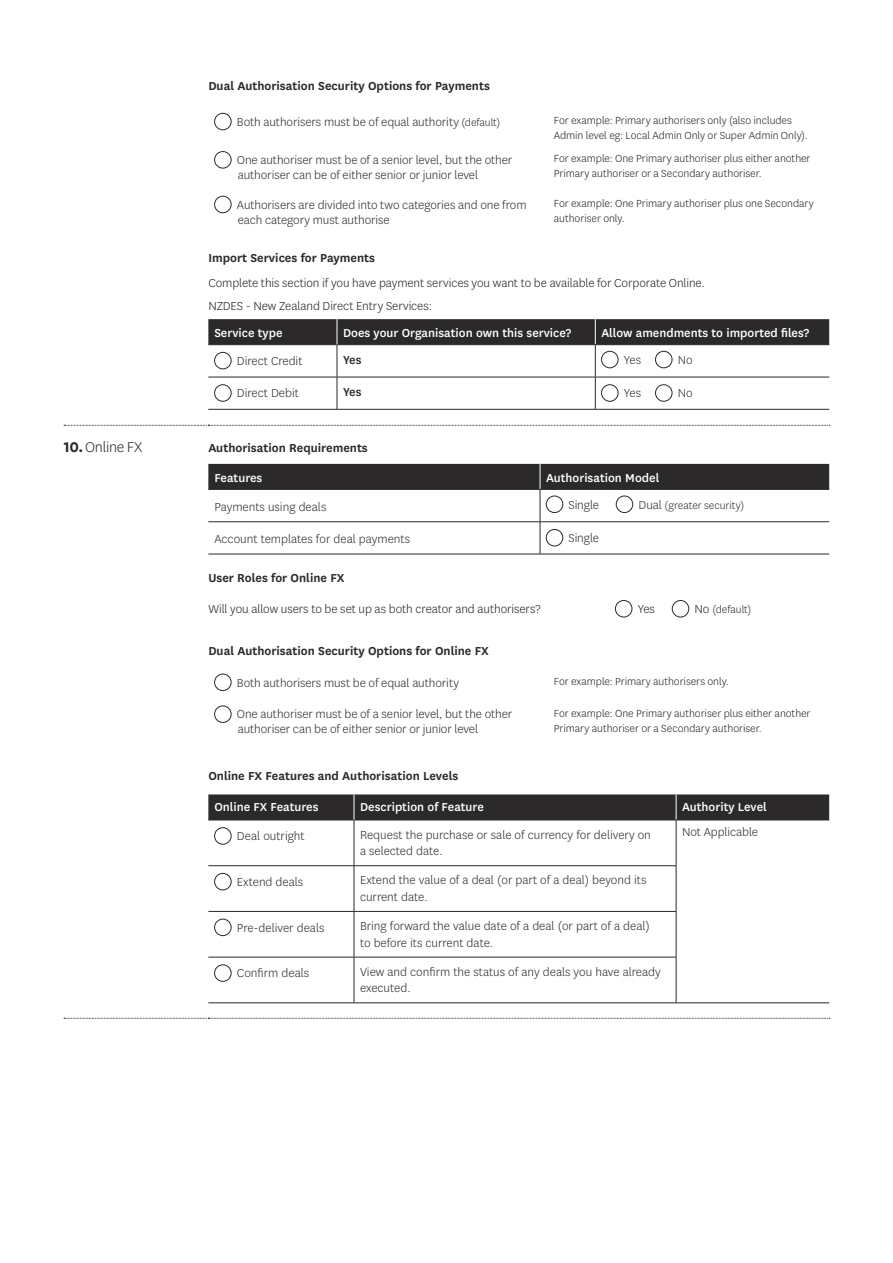
<style>
.page{position:relative;width:893px;height:1263px;background:#fff}
.page>*{position:absolute;margin:0;border:0;box-sizing:border-box;transform-origin:0 0}
.t1{font:300 16.5px "National LF";letter-spacing:-.015em;color:#2b292a}
.t2{font:300 13.5px/16.5px "National LF";letter-spacing:-.005em;color:#2b292a}
.t3{font:600 13.5px "National LF";color:#2b292a}
.t4{font:300 13.5px/23px "National LF";letter-spacing:-.005em;color:#231f20}
.t5{font:500 13.5px "National LF";color:#fff}
.t6{font:500 13.5px "National LF";letter-spacing:-.025em;color:#2b292a}
.t7{font:300 12px/15px "National LF";letter-spacing:-.005em;color:#231f20}
.t8{font:300 12px "National LF";color:#2b292a}
.s1{font-size:12px}
.s2{font-weight:700}
.s3{font-size:13.5px}
.s4{font-size:13.5px;color:#231f20}
</style>
<div class="page">
<svg style="left:64px;top:425px;width:766px;height:1px"></svg>
<svg style="left:64px;top:1018px;width:766px;height:1px"></svg>
<div style="left:214px;top:113px;width:17px;height:17px;border:1px solid #2b292a;border-radius:50%"></div>
<div style="left:214px;top:151px;width:17px;height:17px;border:1px solid #2b292a;border-radius:50%"></div>
<div style="left:214px;top:196px;width:17px;height:17px;border:1px solid #2b292a;border-radius:50%"></div>
<hr style="left:595px;top:345px;width:1px;height:32px;background:#2b292a">
<hr style="left:208px;top:377px;width:129px;height:1px;background:#2b292a">
<hr style="left:337px;top:377px;width:258px;height:1px;background:#2b292a">
<hr style="left:595px;top:377px;width:234px;height:1px;background:#2b292a">
<hr style="left:595px;top:377px;width:1px;height:32px;background:#2b292a">
<hr style="left:208px;top:409px;width:129px;height:1px;background:#2b292a">
<hr style="left:337px;top:409px;width:258px;height:1px;background:#2b292a">
<hr style="left:595px;top:409px;width:234px;height:1px;background:#2b292a">
<hr style="left:337px;top:345px;width:1px;height:32px;background:#2b292a">
<hr style="left:337px;top:377px;width:1px;height:32px;background:#2b292a">
<svg style="left:208px;top:319px;width:621px;height:26px;background:#2d2b2c"></svg>
<div style="left:214px;top:352px;width:17px;height:17px;border:1px solid #2b292a;border-radius:50%"></div>
<div style="left:601px;top:351px;width:17px;height:17px;border:1px solid #2b292a;border-radius:50%"></div>
<div style="left:655px;top:351px;width:17px;height:17px;border:1px solid #2b292a;border-radius:50%"></div>
<div style="left:214px;top:384px;width:17px;height:17px;border:1px solid #2b292a;border-radius:50%"></div>
<div style="left:601px;top:384px;width:17px;height:17px;border:1px solid #2b292a;border-radius:50%"></div>
<div style="left:655px;top:384px;width:17px;height:17px;border:1px solid #2b292a;border-radius:50%"></div>
<div style="left:208px;top:464px;width:621px;height:25px;background:#2b292a"></div>
<hr style="left:208px;top:489px;width:332px;height:1px;background:#2b292a">
<hr style="left:540px;top:489px;width:289px;height:1px;background:#2b292a">
<hr style="left:540px;top:490px;width:1px;height:31px;background:#2b292a">
<hr style="left:208px;top:521px;width:332px;height:1px;background:#2b292a">
<hr style="left:540px;top:521px;width:289px;height:1px;background:#2b292a">
<hr style="left:540px;top:522px;width:1px;height:32px;background:#2b292a">
<hr style="left:208px;top:554px;width:332px;height:1px;background:#2b292a">
<hr style="left:540px;top:554px;width:289px;height:1px;background:#2b292a">
<div style="left:546px;top:496px;width:17px;height:17px;border:1px solid #2b292a;border-radius:50%"></div>
<div style="left:616px;top:496px;width:17px;height:17px;border:1px solid #2b292a;border-radius:50%"></div>
<div style="left:546px;top:529px;width:17px;height:17px;border:1px solid #2b292a;border-radius:50%"></div>
<div style="left:615px;top:600px;width:17px;height:17px;border:1px solid #2b292a;border-radius:50%"></div>
<div style="left:672px;top:600px;width:17px;height:17px;border:1px solid #2b292a;border-radius:50%"></div>
<div style="left:214px;top:674px;width:17px;height:17px;border:1px solid #2b292a;border-radius:50%"></div>
<div style="left:214px;top:706px;width:17px;height:17px;border:1px solid #2b292a;border-radius:50%"></div>
<hr style="left:208px;top:820px;width:146px;height:1px;background:#2b292a">
<hr style="left:354px;top:820px;width:322px;height:1px;background:#2b292a">
<hr style="left:676px;top:820px;width:153px;height:1px;background:#2b292a">
<hr style="left:676px;top:820px;width:1px;height:45px;background:#2b292a">
<hr style="left:208px;top:865px;width:146px;height:1px;background:#2b292a">
<hr style="left:354px;top:865px;width:322px;height:1px;background:#2b292a">
<hr style="left:676px;top:866px;width:1px;height:45px;background:#2b292a">
<hr style="left:208px;top:911px;width:146px;height:1px;background:#2b292a">
<hr style="left:354px;top:911px;width:322px;height:1px;background:#2b292a">
<hr style="left:676px;top:912px;width:1px;height:45px;background:#2b292a">
<hr style="left:208px;top:957px;width:146px;height:1px;background:#2b292a">
<hr style="left:354px;top:957px;width:322px;height:1px;background:#2b292a">
<hr style="left:676px;top:957px;width:1px;height:45px;background:#2b292a">
<hr style="left:208px;top:1002px;width:146px;height:1px;background:#2b292a">
<hr style="left:354px;top:1002px;width:322px;height:1px;background:#2b292a">
<hr style="left:676px;top:1002px;width:153px;height:1px;background:#2b292a">
<hr style="left:354px;top:820px;width:1px;height:45px;background:#2b292a">
<hr style="left:354px;top:866px;width:1px;height:45px;background:#2b292a">
<hr style="left:354px;top:912px;width:1px;height:45px;background:#2b292a">
<hr style="left:354px;top:957px;width:1px;height:45px;background:#2b292a">
<div style="left:208px;top:794px;width:621px;height:26px;background:#2b292a"></div>
<div style="left:214px;top:827px;width:17px;height:17px;border:1px solid #2b292a;border-radius:50%"></div>
<div style="left:214px;top:873px;width:17px;height:17px;border:1px solid #2b292a;border-radius:50%"></div>
<div style="left:214px;top:919px;width:17px;height:17px;border:1px solid #2b292a;border-radius:50%"></div>
<div style="left:214px;top:964px;width:17px;height:17px;border:1px solid #2b292a;border-radius:50%"></div>
<p class="t3" style="left:208px;top:77px;width:283px">Dual Authorisation Security Options for Payments</p>
<p class="t2" style="left:237px;top:113px;width:265px">Both authorisers must be of equal authority <span class="s1">(default)</span></p>
<p class="t7" style="left:554px;top:113px;width:255px">For example: Primary authorisers only (also includes<br>Admin level eg: Local Admin Only or Super Admin Only).</p>
<p class="t2" style="left:237px;top:152px;width:277px;line-height:15px">One authoriser must be of a senior level, but the other authoriser can be of either senior or junior level</p>
<p class="t7" style="left:554px;top:151px;width:258px">For example: One Primary authoriser plus either another<br>Primary authoriser or a Secondary authoriser.</p>
<p class="t2" style="left:237px;top:197px;width:291px;line-height:15px">Authorisers are divided into two categories and one from each category must authorise</p>
<p class="t7" style="left:554px;top:196px;width:261px">For example: One Primary authoriser plus one Secondary authoriser only.</p>
<p class="t3" style="left:208px;top:249px;width:168px">Import Services for Payments</p>
<p class="t4" style="left:208px;top:271px;width:498px">Complete this section if you have payment services you want to be available for Corporate Online.<br>NZDES - New Zealand Direct Entry Services:</p>
<p class="t5" style="left:214px;top:324px;width:70px">Service type</p>
<p class="t5" style="left:343px;top:324px;width:230px">Does your Organisation own this service?</p>
<p class="t5" style="left:601px;top:324px;width:210px">Allow amendments to imported files?</p>
<p class="t2" style="left:237px;top:352px;width:67px">Direct Credit</p>
<p class="t6" style="left:343px;top:351px;width:20px">Yes</p>
<p class="t2" style="left:624px;top:351px;width:19px">Yes</p>
<p class="t2" style="left:678px;top:351px;width:16px">No</p>
<p class="t2" style="left:237px;top:384px;width:64px">Direct Debit</p>
<p class="t6" style="left:343px;top:382px;width:20px">Yes</p>
<p class="t2" style="left:624px;top:384px;width:19px">Yes</p>
<p class="t2" style="left:678px;top:384px;width:16px">No</p>
<p class="t1" style="left:64px;top:436px;width:80px"><span class="s2">10.</span>Online FX</p>
<p class="t3" style="left:208px;top:438px;width:161px">Authorisation Requirements</p>
<p class="t5" style="left:214px;top:468px;width:49px">Features</p>
<p class="t5" style="left:546px;top:468px;width:115px">Authorisation Model</p>
<p class="t2" style="left:214px;top:498px;width:114px">Payments using deals</p>
<p class="t2" style="left:569px;top:496px;width:32px">Single</p>
<p class="t8" style="left:638px;top:497px;width:107px"><span class="s3">Dual</span> (greater security)</p>
<p class="t2" style="left:214px;top:530px;width:197px">Account templates for deal payments</p>
<p class="t2" style="left:569px;top:529px;width:32px">Single</p>
<p class="t3" style="left:208px;top:568px;width:138px">User Roles for Online FX</p>
<p class="t4" style="left:208px;top:597px;width:334px">Will you allow users to be set up as both creator and authorisers?</p>
<p class="t4" style="left:638px;top:597px;width:19px">Yes</p>
<p class="t8" style="left:695px;top:602px;width:58px"><span class="s4">No</span> (default)</p>
<p class="t3" style="left:208px;top:641px;width:282px">Dual Authorisation Security Options for Online FX</p>
<p class="t2" style="left:237px;top:674px;width:224px">Both authorisers must be of equal authority</p>
<p class="t7" style="left:554px;top:673px;width:177px">For example: Primary authorisers only.</p>
<p class="t2" style="left:237px;top:706px;width:277px;line-height:15px">One authoriser must be of a senior level, but the other authoriser can be of either senior or junior level</p>
<p class="t7" style="left:554px;top:705px;width:258px">For example: One Primary authoriser plus either another<br>Primary authoriser or a Secondary authoriser.</p>
<p class="t3" style="left:208px;top:766px;width:251px">Online FX Features and Authorisation Levels</p>
<p class="t5" style="left:214px;top:798px;width:106px">Online FX Features</p>
<p class="t5" style="left:360px;top:798px;width:125px">Description of Feature</p>
<p class="t5" style="left:682px;top:798px;width:86px">Authority Level</p>
<p class="t2" style="left:237px;top:827px;width:69px">Deal outright</p>
<p class="t2" style="left:360px;top:826px;width:292px">Request the purchase or sale of currency for delivery on a selected date.</p>
<p class="t2" style="left:682px;top:824px;width:77px">Not Applicable</p>
<p class="t2" style="left:237px;top:873px;width:68px">Extend deals</p>
<p class="t2" style="left:360px;top:871px;width:288px">Extend the value of a deal (or part of a deal) beyond its current date.</p>
<p class="t2" style="left:237px;top:919px;width:89px">Pre-deliver deals</p>
<p class="t2" style="left:360px;top:917px;width:291px">Bring forward the value date of a deal (or part of a deal) to before its current date.</p>
<p class="t2" style="left:237px;top:964px;width:74px">Confirm deals</p>
<p class="t2" style="left:360px;top:963px;width:302px">View and confirm the status of any deals you have already executed.</p>
</div>
